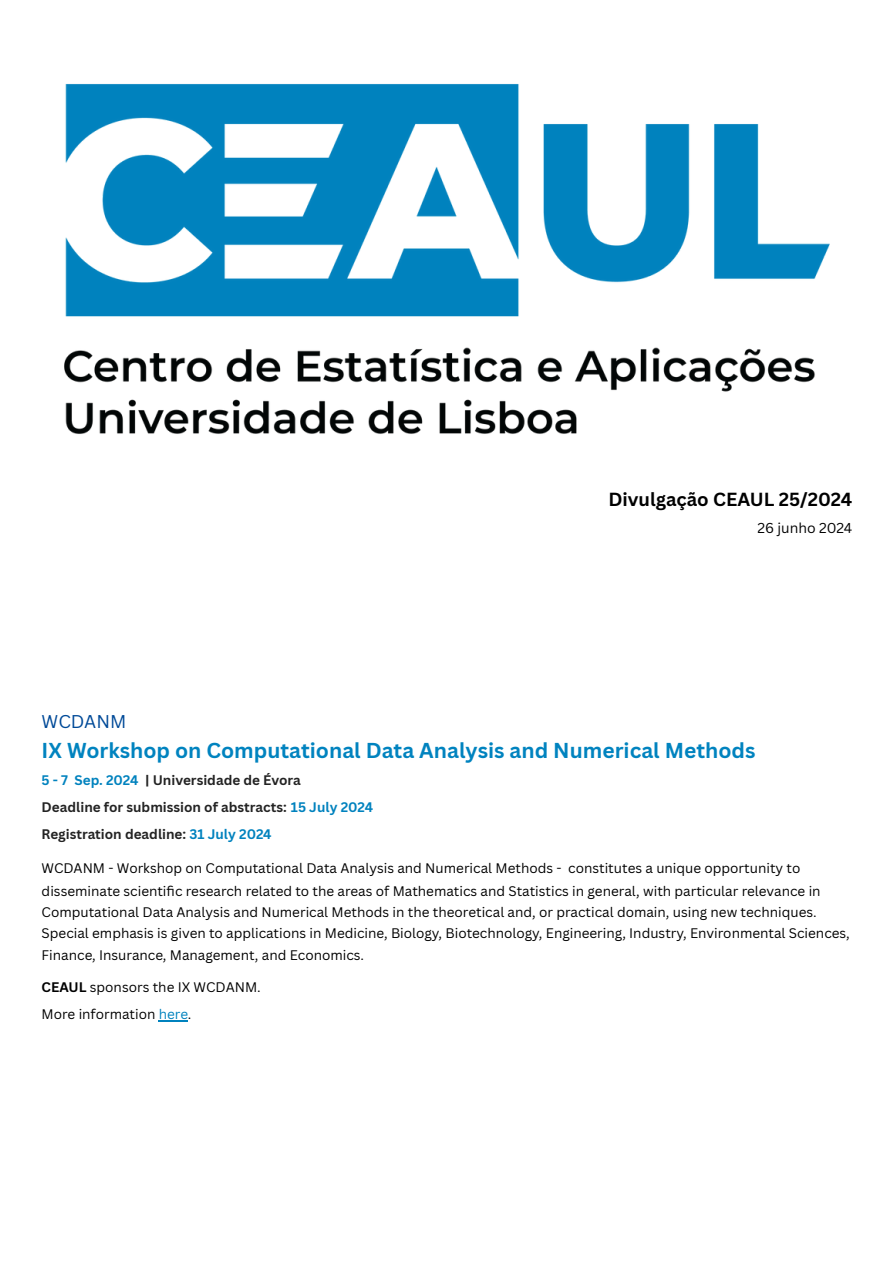
<style>
.page{position:relative;width:894px;height:1263px;background:#fff}
.page>*{position:absolute;margin:0;border:0;box-sizing:border-box;transform-origin:0 0}
.t1{font:700 21px "Canva Sans";color:#0083bf}
.t2{font:700 18.45px "Canva Sans";color:#000}
.t3{font:18px "Canva Sans";color:#004a98}
.t4{font:13.95px "Canva Sans";color:#000}
.t5{font:13.5px/21.6px "Canva Sans";color:#000}
.t6{font:700 13.5px "Canva Sans";color:#232323}
.s1{color:#0082be}
.s2{font-weight:700}
</style>
<div class="page">
<hr style="left:159px;top:1020px;width:29px;height:2px;background:#0082be">
<img style="left:64px;top:84px;width:766px;height:350px">
<h3 class="t2" style="left:608px;top:487px;width:245px">Divulgação CEAUL 25/2024</h3>
<p class="t4" style="left:757px;top:518px;width:96px">26 junho 2024</p>
<p class="t3" style="left:42px;top:709px;width:86px">WCDANM</p>
<p class="t1" style="left:42px;top:736px;width:715px">IX Workshop on Computational Data Analysis and Numerical Methods</p>
<p class="t6" style="left:42px;top:771px;width:260px"><span class="s1">5 - 7 Sep. 2024</span> | Universidade de Évora</p>
<p class="t6" style="left:42px;top:798px;width:333px">Deadline for submission of abstracts: <span class="s1">15 July 2024</span></p>
<p class="t6" style="left:42px;top:825px;width:231px">Registration deadline: <span class="s1">31 July 2024</span></p>
<p class="t5" style="left:42px;top:857px;width:809px">WCDANM - Workshop on Computational Data Analysis and Numerical Methods - constitutes a unique opportunity to disseminate scientifi c research related to the areas of Mathematics and Statistics in general, with particular relevance in Computational Data Analysis and Numerical Methods in the theoretical and, or practical domain, using new techniques.<br>Special emphasis is given to applications in Medicine, Biology, Biotechnology, Engineering, Industry, Environmental Sciences, Finance, Insurance, Management, and Economics.</p>
<p class="t5" style="left:42px;top:976px;width:220px"><span class="s2">CEAUL</span> sponsors the IX WCDANM.</p>
<p class="t5" style="left:42px;top:1003px;width:151px">More information <span class="s1">here</span>.</p>
</div>
